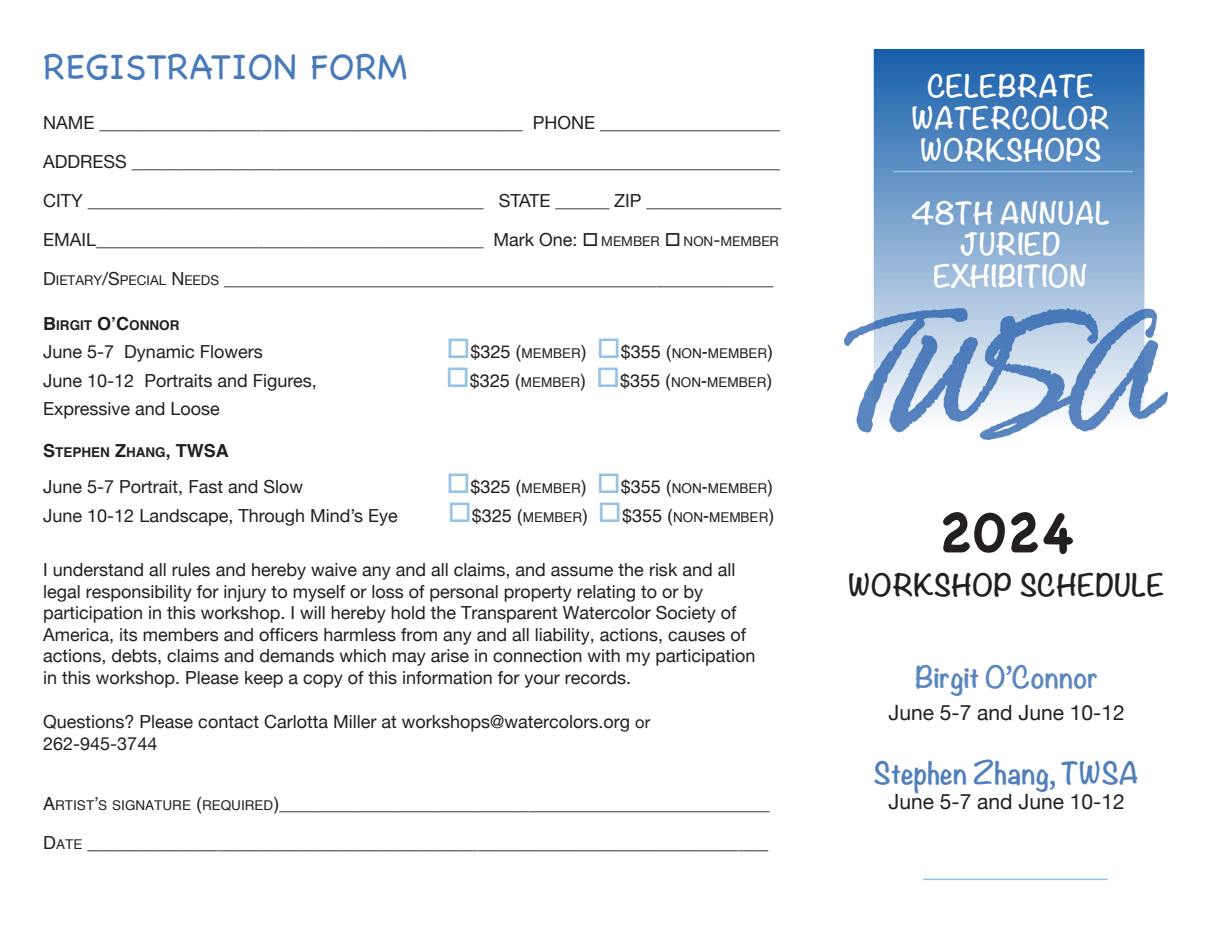
<style>
.page{position:relative;width:1221px;height:951px;background:#fff}
.page>*{position:absolute;margin:0;border:0;box-sizing:border-box;transform-origin:0 0}
.t1{font:700 55.5px "Chalkboard";color:#231f20}
.t2{font:36px "Chalkboard";color:#477abb}
.t3{font:700 27px "Noteworthy";color:#fff}
.t4{font:700 27px "Noteworthy";color:#517fbb}
.t5{font:700 27px "Noteworthy";color:#231f20}
.t6{font:700 27px "Noteworthy";color:#5a87be}
.t7{font:21px "Helvetica Neue";color:#231f20}
.t8{font:18px/21.6px "Helvetica Neue";color:#231f20}
.t9{font:18px/39px "Helvetica";color:#231f20}
.t10{font:18px "Helvetica Neue";color:#231f20}
.t11{font:13.5px "Helvetica";color:#231f20}
.t12{font:13.5px "Helvetica Neue";color:#231f20}
.t13{font:700 13.5px "Helvetica";color:#231f20}
.s1{font-style:inherit}
.s2{font-size:13.5px}
.s3{font-size:18px}
.s4{color:#96c2e8}
.s5{font-size:16.5px}
</style>
<div class="page">
<hr style="left:923px;top:878px;width:184px;height:2px;background:#96c2e8">
<img style="left:844px;top:49px;width:323px;height:390px">
<hr style="left:893px;top:171px;width:239px;height:1px;background:#96c2e8">
<p class="t2" style="left:43px;top:45px;width:365px">REGISTRATION FORM</p>
<p class="t8" style="left:43px;top:112px;width:738px">NAME _______________________________________________ PHONE ____________________</p>
<p class="t8" style="left:43px;top:151px;width:738px">ADDRESS ________________________________________________________________________</p>
<p class="t8" style="left:43px;top:190px;width:740px">CITY ____________________________________________ STATE ______ ZIP _______________</p>
<p class="t8" style="left:43px;top:229px;width:569px"><span class="s1">EMAIL</span>___________________________________________ Mark One: □ <span class="s2">MEM</span></p>
<p class="t12" style="left:633px;top:231px;width:99px">BER □ NON<span class="s3">-</span>MEM</p>
<p class="t12" style="left:752px;top:231px;width:28px">BER</p>
<p class="t12" style="left:43px;top:270px;width:151px"><span class="s3">D</span>IETARY<span class="s3">/S</span>PECIAL <span class="s3">N</span> EEDS</p>
<p class="t10" style="left:224px;top:265px;width:550px">_____________________________________________________________</p>
<p class="t13" style="left:43px;top:317px;width:138px"><span class="s3">B</span>IRGIT <span class="s3">O’C</span>ONNOR</p>
<p class="t8" style="left:43px;top:342px;width:221px">June 5-7 Dynamic Flowers</p>
<p class="t11" style="left:446px;top:343px;width:328px"><span class="s4">□</span><span class="s3">$325 (</span>MEMBER<span class="s3">)</span> <span class="s4">□</span><span class="s3">$355 (</span>NON<span class="s3">-</span>MEMBER<span class="s3">)</span></p>
<p class="t8" style="left:43px;top:370px;width:275px">June 10-12 Portraits and Figures,</p>
<p class="t11" style="left:446px;top:371px;width:328px"><span class="s4">□</span><span class="s3">$325 (</span>MEMBER<span class="s3">)</span> <span class="s4">□</span><span class="s3">$355 (</span>NON<span class="s3">-</span>MEMBER<span class="s3">)</span></p>
<p class="t8" style="left:43px;top:399px;width:178px">Expressive and Loose</p>
<p class="t13" style="left:43px;top:444px;width:186px"><span class="s3">S</span>TEPHEN <span class="s3">Z</span>HANG<span class="s3">, TWSA</span></p>
<p class="t8" style="left:43px;top:477px;width:261px">June 5-7 Portrait, Fast and Slow</p>
<p class="t11" style="left:446px;top:478px;width:328px"><span class="s4">□</span><span class="s3">$325 (</span>MEMBER<span class="s3">)</span> <span class="s4">□</span><span class="s3">$355 (</span>NON<span class="s3">-</span>MEMBER<span class="s3">)</span></p>
<p class="t8" style="left:43px;top:505px;width:356px">June 10-12 Landscape, Through Mind’s Eye</p>
<p class="t11" style="left:448px;top:506px;width:328px"><span class="s4">□</span><span class="s3">$325 (</span>MEMBER<span class="s3">)</span> <span class="s4">□</span><span class="s3">$355 (</span>NON<span class="s3">-</span>MEMBER<span class="s3">)</span></p>
<p class="t8" style="left:43px;top:559px;width:693px">I understand all rules and hereby waive any and all claims, and assume the risk and all</p>
<p class="t8" style="left:43px;top:581px;width:661px">legal responsibility for injury to myself or loss of personal property relating to or by</p>
<p class="t8" style="left:43px;top:603px;width:704px">participation in this workshop. I will hereby hold the Transparent Watercolor Society of<br>America, its members and officers harmless from any and all liability, actions, causes of</p>
<p class="t8" style="left:43px;top:646px;width:713px">actions, debts, claims and demands which may arise in connection with my participation</p>
<p class="t8" style="left:43px;top:667px;width:589px">in this workshop. Please keep a copy of this information for your records.</p>
<p class="t8" style="left:43px;top:712px;width:608px">Questions? Please contact Carlotta Miller at workshops@watercolors.org <span class="s5">or</span></p>
<p class="t8" style="left:43px;top:733px;width:116px">262-945-3744</p>
<p class="t9" style="left:43px;top:785px;width:728px">A<span class="s2">RTIST</span>’<span class="s2">S SIGNATURE</span> (<span class="s2">REQUIRED</span>)_________________________________________________<br>D <span class="s2">ATE</span> ____________________________________________________________________</p>
<p class="t3" style="left:927px;top:63px;width:169px">CELEBRATE</p>
<p class="t3" style="left:911px;top:94px;width:200px">WATERCOLOR</p>
<p class="t3" style="left:920px;top:126px;width:183px">WORKSHOPS</p>
<p class="t3" style="left:911px;top:189px;width:201px">48TH ANNUAL</p>
<p class="t3" style="left:960px;top:220px;width:102px">JURIED</p>
<p class="t3" style="left:933px;top:252px;width:156px">EXHIBITION</p>
<p class="t1" style="left:938px;top:499px;width:138px">2024</p>
<p class="t5" style="left:848px;top:561px;width:318px">WORKSHOP SCHEDULE</p>
<p class="t6" style="left:914px;top:652px;width:185px">Birgit O’Connor</p>
<p class="t7" style="left:888px;top:697px;width:238px">June 5-7 and June 10-12</p>
<p class="t4" style="left:874px;top:748px;width:267px">Stephen Zhang, TWSA</p>
<p class="t7" style="left:888px;top:786px;width:238px">June 5-7 and June 10-12</p>
</div>
